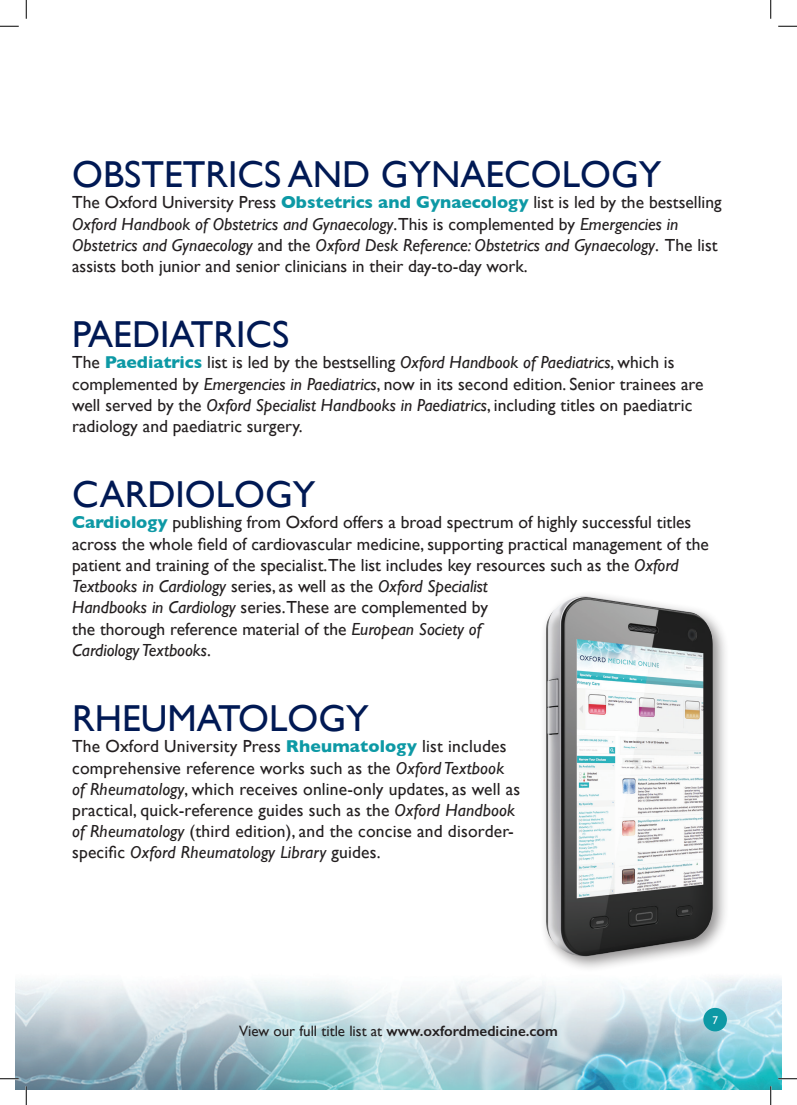
<style>
.page{position:relative;width:797px;height:1105px;background:#fff}
.page>*{position:absolute;margin:0;border:0;box-sizing:border-box;transform-origin:0 0}
.t1{font:37.5px "Gill Sans";color:#001954}
.t2{font:17.5px/21.2px "Gill Sans";color:#231f20}
.t3{font:15px "Gill Sans";color:#231f20}
.t4{font:11.25px "Gill Sans";color:#fff}
.s1{font-weight:700;color:#0d99a5}
.s2{font-style:italic}
.s3{font-weight:600}
</style>
<div class="page">
<img style="left:15px;top:977px;width:766px;height:112px">
<div style="left:703px;top:1008px;width:24px;height:23px;background:#0d99a5;border-radius:50%"></div>
<div style="left:539px;top:590px;width:190px;height:383px;background:#231f20;opacity:.5"></div>
<img style="left:545px;top:596px;width:167px;height:360px">
<svg style="left:0;top:25px;width:19px;height:2px"></svg>
<svg style="left:778px;top:25px;width:19px;height:2px"></svg>
<svg style="left:0;top:1078px;width:19px;height:1px"></svg>
<svg style="left:778px;top:1078px;width:19px;height:1px"></svg>
<svg style="left:25px;top:0;width:2px;height:19px"></svg>
<svg style="left:25px;top:1086px;width:2px;height:19px"></svg>
<svg style="left:770px;top:0;width:1px;height:19px"></svg>
<svg style="left:770px;top:1086px;width:1px;height:19px"></svg>
<p class="t1" style="left:72px;top:152px;width:590px">OBSTETRICS AND GYNAECOLOGY</p>
<p class="t2" style="left:72px;top:192px;width:651px">The Oxford University Press <span class="s1">Obstetrics and Gynaecology</span> list is led by the bestselling <span class="s2">Oxford Handbook of Obstetrics and Gynaecology</span>.This is complemented by <span class="s2">Emergencies in Obstetrics and Gynaecology</span> and the <span class="s2">Oxford Desk Reference: Obstetrics and Gynaecology</span>. The list assists both junior and senior clinicians in their day-to-day work.</p>
<p class="t1" style="left:72px;top:312px;width:219px">PAEDIATRICS</p>
<p class="t2" style="left:72px;top:352px;width:632px">The <span class="s1">Paediatrics</span> list is led by the bestselling <span class="s2">Oxford Handbook of Paediatrics</span>, which is complemented by <span class="s2">Emergencies in Paediatrics</span>, now in its second edition. Senior trainees are well served by the <span class="s2">Oxford Specialist Handbooks in Paediatrics</span>, including titles on paediatric radiology and paediatric surgery.</p>
<p class="t1" style="left:72px;top:472px;width:245px">CARDIOLOGY</p>
<p class="t2" style="left:72px;top:512px;width:638px"><span class="s1">Cardiology</span> publishing from Oxford offers a broad spectrum of highly successful titles across the whole field of cardiovascular medicine, supporting practical management of the patient and training of the specialist.The list includes key resources such as the <span class="s2">Oxford Textbooks in Cardiology</span> series, as well as the <span class="s2">Oxford Specialist<br>Handbooks in Cardiology</span> series.These are complemented by<br>the thorough reference material of the <span class="s2">European Society of<br>Cardiology Textbooks</span>.</p>
<p class="t1" style="left:72px;top:696px;width:298px">RHEUMATOLOGY</p>
<p class="t2" style="left:72px;top:735px;width:449px">The Oxford University Press <span class="s1">Rheumatology</span> list includes comprehensive reference works such as the <span class="s2">Oxford Textbook of Rheumatology</span>, which receives online-only updates, as well as practical, quick-reference guides such as the <span class="s2">Oxford Handbook of Rheumatology</span> (third edition), and the concise and disorder&shy;specific <span class="s2">Oxford Rheumatology Library</span> guides.</p>
<p class="t3" style="left:239px;top:1022px;width:320px">View our full title list at <span class="s3">www.oxfordmedicine.com</span></p>
<p class="t4" style="left:712px;top:1013px;width:7px">7</p>
</div>
